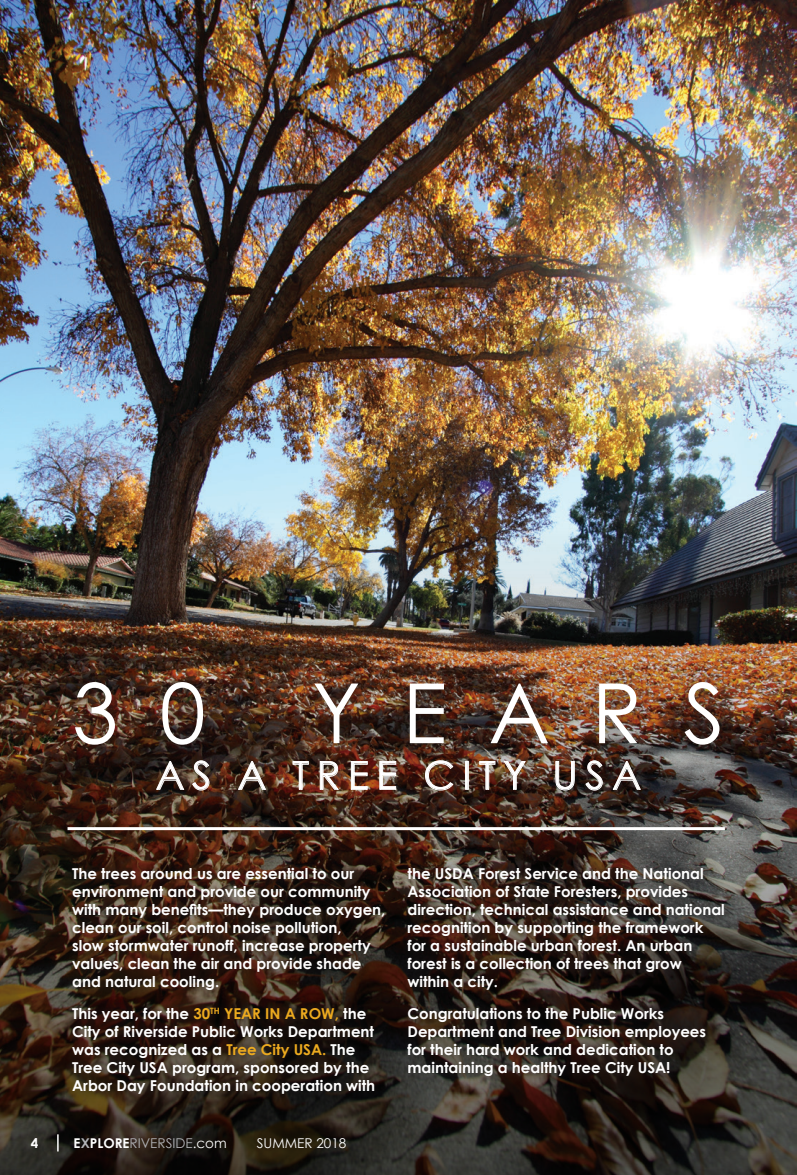
<style>
.page{position:relative;width:797px;height:1175px;background:#fff}
.page>*{position:absolute;margin:0;border:0;box-sizing:border-box;transform-origin:0 0}
.t1{font:82.95px "Century Gothic";letter-spacing:.5em;color:#fff}
.t2{font:38.7px "Century Gothic";letter-spacing:.2em;color:#fff}
.t3{font:700 15px/18px "Century Gothic";color:#fff}
.t4{font:13.5px "Century Gothic";color:#b2b3b7}
.t5{font:13.5px "Century Gothic";color:#fff}
.t6{font:700 13.5px "Century Gothic";color:#fff}
.s1{color:#ecaa1f}
.s2{font-weight:700;color:#fff}
.s3{font-weight:700}
.s4{color:#fff}
</style>
<div class="page">
<img style="left:0;top:0;width:796px;height:522px">
<img style="left:0;top:522px;width:796px;height:652px">
<svg style="left:796px;top:426px;width:1px;height:682px"></svg>
<svg style="left:57px;top:1134px;width:2px;height:17px"></svg>
<div style="left:63px;top:858px;width:670px;height:244px;background:#231f20;opacity:.75"></div>
<div style="left:53px;top:659px;width:689px;height:108px;background:#231f20;opacity:.75"></div>
<svg style="left:155px;top:760px;width:30px;height:30px"></svg>
<svg style="left:191px;top:760px;width:19px;height:31px"></svg>
<svg style="left:237px;top:760px;width:30px;height:30px"></svg>
<svg style="left:292px;top:760px;width:17px;height:30px"></svg>
<svg style="left:319px;top:760px;width:21px;height:30px"></svg>
<svg style="left:350px;top:760px;width:18px;height:30px"></svg>
<svg style="left:379px;top:760px;width:17px;height:30px"></svg>
<svg style="left:424px;top:760px;width:30px;height:31px"></svg>
<div style="left:465px;top:761px;width:4px;height:28px;border:1px solid #fff"></div>
<svg style="left:479px;top:760px;width:17px;height:30px"></svg>
<svg style="left:503px;top:760px;width:23px;height:30px"></svg>
<svg style="left:555px;top:760px;width:20px;height:31px"></svg>
<svg style="left:585px;top:760px;width:18px;height:31px"></svg>
<svg style="left:612px;top:760px;width:29px;height:30px"></svg>
<hr style="left:68px;top:827px;width:656px;height:3px;background:#fff">
<h1 class="t1" style="left:72px;top:655px;width:135px">3 0</h1>
<h1 class="t1" style="left:312px;top:655px;width:414px">YEARS</h1>
<h2 class="t2" style="left:156px;top:748px;width:487px">AS A TREE CITY USA</h2>
<p class="t3" style="left:72px;top:864px;width:315px">The trees around us are essential to our environment and provide our community with many benefits—they produce oxygen, clean our soil, control noise pollution,<br>slow stormwater runoff, increase property values, clean the air and provide shade and natural cooling.</p>
<p class="t3" style="left:72px;top:1003px;width:305px">This year, for the <span class="s1">30</span><sup>TH</sup> <span class="s1">YEAR IN A ROW,</span> the City of Riverside Public Works Department was recognized as a <span class="s1">Tree City USA.</span> The Tree City USA program, sponsored by the Arbor Day Foundation in cooperation with</p>
<p class="t6" style="left:31px;top:1132px;width:9px">4</p>
<p class="t4" style="left:74px;top:1133px;width:155px"><span class="s2">E</span><span class="s3">X</span><span class="s2">PLORE</span>RIVERSIDE<span class="s4">.com</span></p>
<p class="t5" style="left:257px;top:1133px;width:91px">SUMMER 2018</p>
<p class="t3" style="left:407px;top:864px;width:319px">the USDA Forest Service and the National Association of State Foresters, provides direction, technical assistance and national recognition by supporting the framework for a sustainable urban forest. An urban forest is a collection of trees that grow within a city.</p>
<p class="t3" style="left:407px;top:1003px;width:300px">Congratulations to the Public Works Department and Tree Division employees for their hard work and dedication to maintaining a healthy Tree City USA!</p>
</div>
